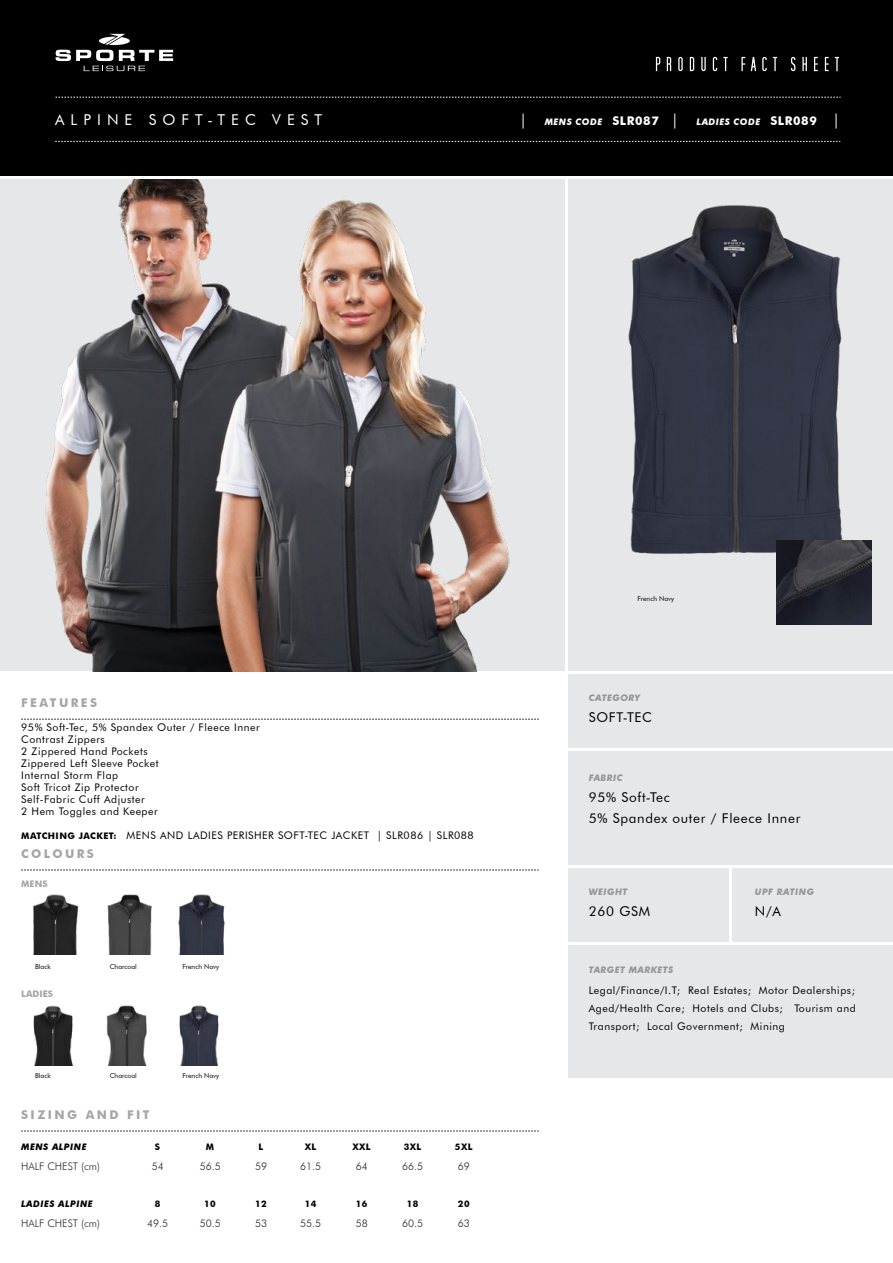
<style>
.page{position:relative;width:893px;height:1263px;background:#fff}
.page>*{position:absolute;margin:0;border:0;box-sizing:border-box;transform-origin:0 0}
.t1{font:15px "Futura BT";letter-spacing:.4em;color:#fff}
.t2{font:13.5px/21px "Futura BT";letter-spacing:.05em;color:#000}
.t3{font:700 12px "Futura BT";letter-spacing:.2em;color:#a5a5a5}
.t4{font:10.5px/12px "Futura BT";letter-spacing:.05em;color:#000}
.t5{font:300 10.5px "Futura BT";color:#292829}
.t6{font:italic 700 9px "Futura BT";letter-spacing:.05em;color:#939598}
.t7{font:italic 700 9px "Futura BT";letter-spacing:.05em;color:#fff}
.t8{font:700 9px "Futura BT";letter-spacing:.05em;color:#000}
.t9{font:italic 700 9px "Futura BT";letter-spacing:.05em;color:#000}
.t10{font:700 9px "Futura BT";color:#a5a5a5}
.t11{font:6.75px "Futura BT";color:#000}
.s1{font-weight:400;font-style:normal;font-size:15px}
.s2{font-style:normal;font-size:12px}
.s3{font-weight:700;font-size:9px}
</style>
<div class="page">
<div style="left:568px;top:868px;width:161px;height:74px;background:#e6e7e8"></div>
<div style="left:732px;top:868px;width:161px;height:74px;background:#e6e7e8"></div>
<div style="left:568px;top:945px;width:325px;height:133px;background:#e6e7e8"></div>
<div style="left:568px;top:179px;width:325px;height:492px;background:#e6e7e8"></div>
<div style="left:0;top:0;width:893px;height:175px;background:#000"></div>
<svg style="left:656px;top:57px;width:183px;height:14px"></svg>
<svg style="left:56px;top:97px;width:784px;height:1px"></svg>
<svg style="left:55px;top:141px;width:785px;height:1px"></svg>
<svg style="left:21px;top:719px;width:518px;height:1px"></svg>
<div style="left:568px;top:674px;width:325px;height:74px;background:#e6e7e8"></div>
<div style="left:568px;top:751px;width:325px;height:114px;background:#e6e7e8"></div>
<div style="left:0;top:179px;width:564px;height:492px;background:#e6e7e8"></div>
<img style="left:45px;top:179px;width:465px;height:492px">
<svg style="left:21px;top:1131px;width:518px;height:1px"></svg>
<svg style="left:21px;top:870px;width:518px;height:1px"></svg>
<img style="left:628px;top:205px;width:215px;height:349px">
<img style="left:776px;top:540px;width:96px;height:85px">
<img style="left:178px;top:894px;width:47px;height:60px">
<img style="left:107px;top:894px;width:45px;height:60px">
<img style="left:33px;top:894px;width:46px;height:60px">
<img style="left:106px;top:1005px;width:113px;height:60px">
<img style="left:33px;top:1005px;width:40px;height:60px">
<svg style="left:56px;top:34px;width:117px;height:37px"></svg>
<h1 class="t1" style="left:55px;top:111px;width:268px">ALPINE SOFT-TEC VEST</h1>
<p class="t7" style="left:519px;top:116px;width:322px"><span class="s1">|</span> MENS CODE <span class="s2">SLR087</span> <span class="s1">|</span> LADIES CODE <span class="s2">SLR089</span> <span class="s1">|</span></p>
<p class="t3" style="left:21px;top:696px;width:77px">FEATURES</p>
<p class="t4" style="left:21px;top:721px;width:240px">95% Soft-Tec, 5% Spandex Outer / Fleece Inner<br>Contrast Zippers<br>2 Zippered Hand Pockets<br>Zippered Left Sleeve Pocket<br>Internal Storm Flap<br>Soft Tricot Zip Protector<br>Self-Fabric Cuff Adjuster<br>2 Hem Toggles and Keeper</p>
<p class="t4" style="left:21px;top:829px;width:454px"><span class="s3">MATCHING JACKET:</span> MENS AND LADIES PERISHER SOFT-TEC JACKET | SLR086 | SLR088</p>
<p class="t3" style="left:21px;top:846px;width:74px">COLOURS</p>
<p class="t10" style="left:21px;top:878px;width:28px">MENS</p>
<p class="t11" style="left:35px;top:962px;width:17px">Black</p>
<p class="t11" style="left:110px;top:962px;width:29px">Charcoal</p>
<p class="t11" style="left:182px;top:962px;width:38px">French Navy</p>
<p class="t10" style="left:21px;top:988px;width:33px">LADIES</p>
<p class="t11" style="left:35px;top:1072px;width:17px">Black</p>
<p class="t11" style="left:110px;top:1072px;width:29px">Charcoal</p>
<p class="t11" style="left:182px;top:1072px;width:38px">French Navy</p>
<p class="t3" style="left:21px;top:1107px;width:130px">SIZING AND FIT</p>
<p class="t9" style="left:21px;top:1141px;width:67px">MENS ALPINE</p>
<p class="t8" style="left:155px;top:1141px;width:7px">S</p>
<p class="t8" style="left:206px;top:1141px;width:10px">M</p>
<p class="t8" style="left:259px;top:1141px;width:6px">L</p>
<p class="t8" style="left:305px;top:1141px;width:13px">XL</p>
<p class="t8" style="left:352px;top:1141px;width:20px">XXL</p>
<p class="t8" style="left:404px;top:1141px;width:19px">3XL</p>
<p class="t8" style="left:455px;top:1141px;width:19px">5XL</p>
<p class="t5" style="left:21px;top:1159px;width:80px">HALF CHEST (cm)</p>
<p class="t5" style="left:152px;top:1159px;width:14px">54</p>
<p class="t5" style="left:200px;top:1159px;width:23px">56.5</p>
<p class="t5" style="left:255px;top:1159px;width:14px">59</p>
<p class="t5" style="left:300px;top:1159px;width:23px">61.5</p>
<p class="t5" style="left:356px;top:1159px;width:14px">64</p>
<p class="t5" style="left:402px;top:1159px;width:23px">66.5</p>
<p class="t5" style="left:458px;top:1159px;width:14px">69</p>
<p class="t9" style="left:21px;top:1198px;width:73px">LADIES ALPINE</p>
<p class="t8" style="left:155px;top:1198px;width:7px">8</p>
<p class="t8" style="left:204px;top:1198px;width:13px">10</p>
<p class="t8" style="left:255px;top:1198px;width:13px">12</p>
<p class="t8" style="left:305px;top:1198px;width:13px">14</p>
<p class="t8" style="left:356px;top:1198px;width:13px">16</p>
<p class="t8" style="left:407px;top:1198px;width:13px">18</p>
<p class="t8" style="left:458px;top:1198px;width:13px">20</p>
<p class="t5" style="left:21px;top:1216px;width:80px">HALF CHEST (cm)</p>
<p class="t5" style="left:147px;top:1216px;width:23px">49.5</p>
<p class="t5" style="left:200px;top:1216px;width:23px">50.5</p>
<p class="t5" style="left:255px;top:1216px;width:14px">53</p>
<p class="t5" style="left:300px;top:1216px;width:23px">55.5</p>
<p class="t5" style="left:356px;top:1216px;width:14px">58</p>
<p class="t5" style="left:402px;top:1216px;width:23px">60.5</p>
<p class="t5" style="left:458px;top:1216px;width:14px">63</p>
<p class="t11" style="left:637px;top:594px;width:38px">French Navy</p>
<p class="t6" style="left:589px;top:692px;width:53px">CATEGORY</p>
<p class="t2" style="left:589px;top:707px;width:65px">SOFT-TEC</p>
<p class="t6" style="left:589px;top:773px;width:35px">FABRIC</p>
<p class="t2" style="left:589px;top:787px;width:213px">95% Soft-Tec<br>5% Spandex outer / Fleece Inner</p>
<p class="t6" style="left:589px;top:886px;width:40px">WEIGHT</p>
<p class="t2" style="left:589px;top:901px;width:63px">260 GSM</p>
<p class="t6" style="left:755px;top:886px;width:61px">UPF RATING</p>
<p class="t2" style="left:755px;top:901px;width:27px">N/A</p>
<p class="t6" style="left:589px;top:964px;width:86px">TARGET MARKETS</p>
<p class="t4" style="left:589px;top:981px;width:268px;line-height:18px;text-align:justify">Legal/Finance/I.T; Real Estates; Motor Dealerships; Aged/Health Care; Hotels and Clubs; Tourism and Transport; Local Government; Mining</p>
</div>
